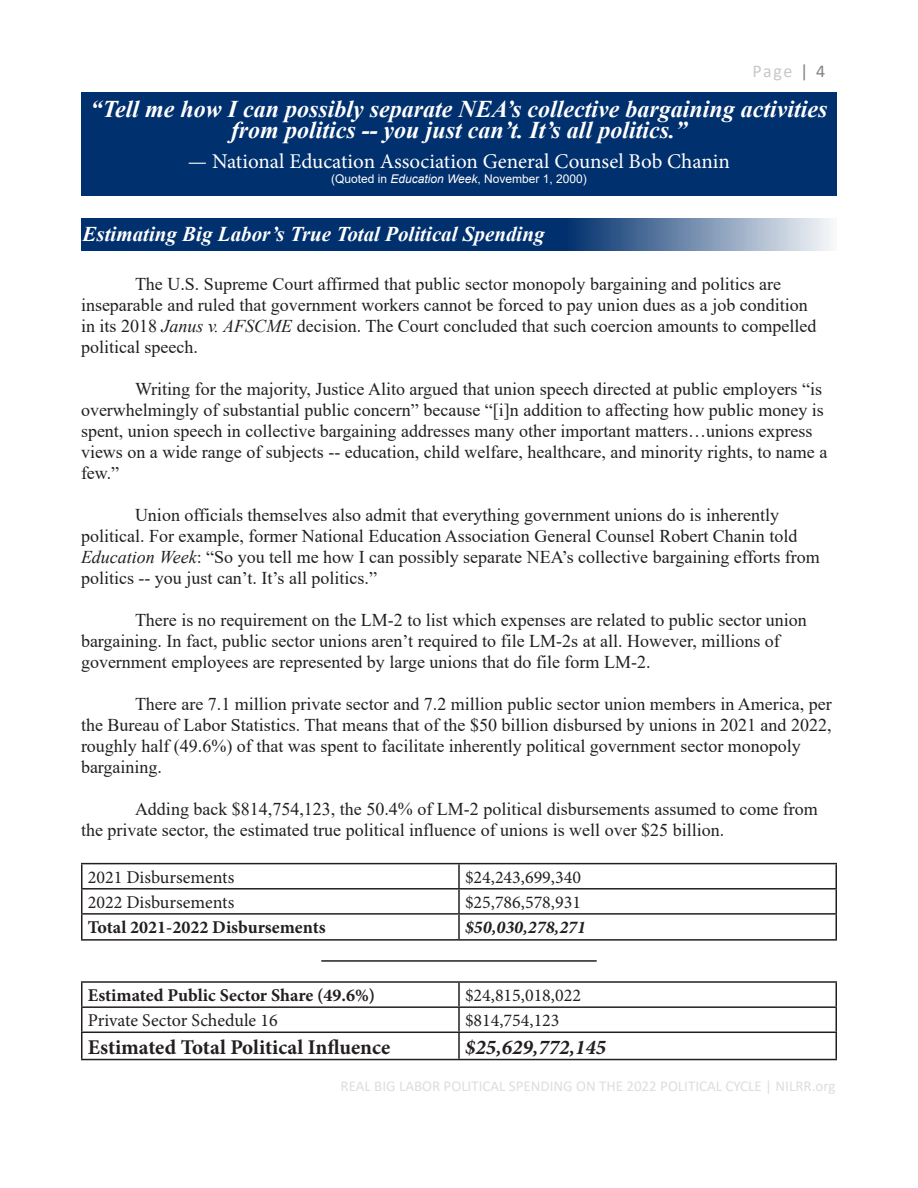
<style>
.page{position:relative;width:918px;height:1188px;background:#fff}
.page>*{position:absolute;margin:0;border:0;box-sizing:border-box;transform-origin:0 0}
.t1{font:italic 700 24px/21px "Times New Roman";color:#fff;text-align:center}
.t2{font:21px "Minion Pro";color:#fff}
.t3{font:italic 700 21px "Times New Roman";color:#fff}
.t4{font:700 21px "Minion Pro";color:#231f20}
.t5{font:italic 700 21px "Minion Pro";color:#231f20}
.t6{font:18px/21px "Times New Roman";color:#231f20}
.t7{font:18px "Minion Pro";color:#231f20}
.t8{font:700 18px "Minion Pro";color:#231f20}
.t9{font:italic 700 18px "Minion Pro";color:#231f20}
.t10{font:18px "Calibri";color:#c7c8ca}
.t11{font:15px "Calibri";color:#dcdddf}
.t12{font:12px "Arial";color:#fff}
.s1{color:#808285}
.s2{font-style:italic}
</style>
<div class="page">
<div style="left:81px;top:92px;width:756px;height:104px;background:#00306d"></div>
<hr style="left:81px;top:863px;width:378px;height:1px;background:#231f20">
<hr style="left:459px;top:863px;width:378px;height:1px;background:#231f20">
<hr style="left:458px;top:864px;width:2px;height:24px;background:#231f20">
<hr style="left:81px;top:888px;width:378px;height:2px;background:#231f20">
<hr style="left:459px;top:888px;width:378px;height:2px;background:#231f20">
<hr style="left:458px;top:890px;width:2px;height:23px;background:#231f20">
<hr style="left:81px;top:913px;width:378px;height:2px;background:#231f20">
<svg style="left:81px;top:864px;width:1px;height:75px"></svg>
<hr style="left:459px;top:913px;width:378px;height:2px;background:#231f20">
<hr style="left:458px;top:915px;width:2px;height:24px;background:#231f20">
<svg style="left:836px;top:864px;width:1px;height:75px"></svg>
<hr style="left:81px;top:939px;width:378px;height:2px;background:#231f20">
<hr style="left:459px;top:939px;width:378px;height:2px;background:#231f20">
<hr style="left:81px;top:981px;width:378px;height:2px;background:#231f20">
<hr style="left:459px;top:981px;width:378px;height:2px;background:#231f20">
<hr style="left:458px;top:983px;width:2px;height:23px;background:#231f20">
<hr style="left:81px;top:1006px;width:378px;height:2px;background:#231f20">
<hr style="left:459px;top:1006px;width:378px;height:2px;background:#231f20">
<hr style="left:458px;top:1008px;width:2px;height:24px;background:#231f20">
<hr style="left:81px;top:1032px;width:378px;height:1px;background:#231f20">
<svg style="left:81px;top:983px;width:1px;height:76px"></svg>
<hr style="left:459px;top:1032px;width:378px;height:1px;background:#231f20">
<hr style="left:458px;top:1033px;width:2px;height:26px;background:#231f20">
<svg style="left:836px;top:983px;width:1px;height:76px"></svg>
<hr style="left:81px;top:1059px;width:378px;height:1px;background:#231f20">
<hr style="left:459px;top:1059px;width:378px;height:1px;background:#231f20">
<svg style="left:81px;top:218px;width:752px;height:33px;background:#2b5385"></svg>
<hr style="left:321px;top:960px;width:276px;height:2px;background:#231f20">
<p class="t10" style="left:752px;top:58px;width:74px">Page <span class="s1">| 4</span></p>
<p class="t1" style="left:91px;top:98px;width:738px">“Tell me how I can possibly separate NEA’s collective bargaining activities from politics -- you just can’t. It’s all politics.”</p>
<p class="t2" style="left:188px;top:148px;width:544px">— National Education Association General Counsel Bob Chanin</p>
<p class="t12" style="left:331px;top:171px;width:257px">(Quoted in <span class="s2">Education Week</span>, November 1, 2000)</p>
<p class="t3" style="left:83px;top:220px;width:464px">Estimating Big Labor’s True Total Political Spending</p>
<p class="t6" style="left:81px;top:273px;width:737px;text-indent:54px">The U.S. Supreme Court affirmed that public sector monopoly bargaining and politics are inseparable and ruled that government workers cannot be forced to pay union dues as a job condition in its 2018 <span class="s2">Janus v. AFSCME</span> decision. The Court concluded that such coercion amounts to compelled political speech.</p>
<p class="t6" style="left:81px;top:378px;width:748px;text-indent:54px">Writing for the majority, Justice Alito argued that union speech directed at public employers “is overwhelmingly of substantial public concern” because “[i]n addition to affecting how public money is spent, union speech in collective bargaining addresses many other important matters…unions express views on a wide range of subjects -- education, child welfare, healthcare, and minority rights, to name a few.”</p>
<p class="t6" style="left:81px;top:504px;width:740px;text-indent:54px">Union officials themselves also admit that everything government unions do is inherently political. For example, former National Education Association General Counsel Robert Chanin told <span class="s2">Education Week</span>: “So you tell me how I can possibly separate NEA’s collective bargaining efforts from politics -- you just can’t. It’s all politics.”</p>
<p class="t6" style="left:81px;top:609px;width:727px;text-indent:54px">There is no requirement on the LM-2 to list which expenses are related to public sector union bargaining. In fact, public sector unions aren’t required to file LM-2s at all. However, millions of government employees are represented by large unions that do file form LM-2.</p>
<p class="t6" style="left:81px;top:693px;width:752px;text-indent:54px">There are 7.1 million private sector and 7.2 million public sector union members in America, per the Bureau of Labor Statistics. That means that of the $50 billion disbursed by unions in 2021 and 2022, roughly half (49.6%) of that was spent to facilitate inherently political government sector monopoly bargaining.</p>
<p class="t6" style="left:81px;top:798px;width:738px;text-indent:54px">Adding back $814,754,123, the 50.4% of LM-2 political disbursements assumed to come from the private sector, the estimated true political influence of unions is well over $25 billion.</p>
<p class="t7" style="left:88px;top:865px;width:148px">2021 Disbursements</p>
<p class="t7" style="left:465px;top:865px;width:117px">$24,243,699,340</p>
<p class="t7" style="left:88px;top:890px;width:148px">2022 Disbursements</p>
<p class="t7" style="left:465px;top:890px;width:117px">$25,786,578,931</p>
<p class="t8" style="left:88px;top:915px;width:240px">Total 2021-2022 Disbursements</p>
<p class="t9" style="left:465px;top:914px;width:123px">$50,030,278,271</p>
<p class="t8" style="left:88px;top:983px;width:289px">Estimated Public Sector Share (49.6%)</p>
<p class="t7" style="left:465px;top:983px;width:117px">$24,815,018,022</p>
<p class="t7" style="left:88px;top:1008px;width:191px">Private Sector Schedule 16</p>
<p class="t7" style="left:465px;top:1008px;width:96px">$814,754,123</p>
<p class="t4" style="left:88px;top:1032px;width:304px">Estimated Total Political Influence</p>
<p class="t5" style="left:465px;top:1032px;width:143px">$25,629,772,145</p>
<p class="t11" style="left:341px;top:1076px;width:496px">REAL BIG LABOR POLITICAL SPENDING ON THE 2022 POLITICAL CYCLE | NILRR.org</p>
</div>
